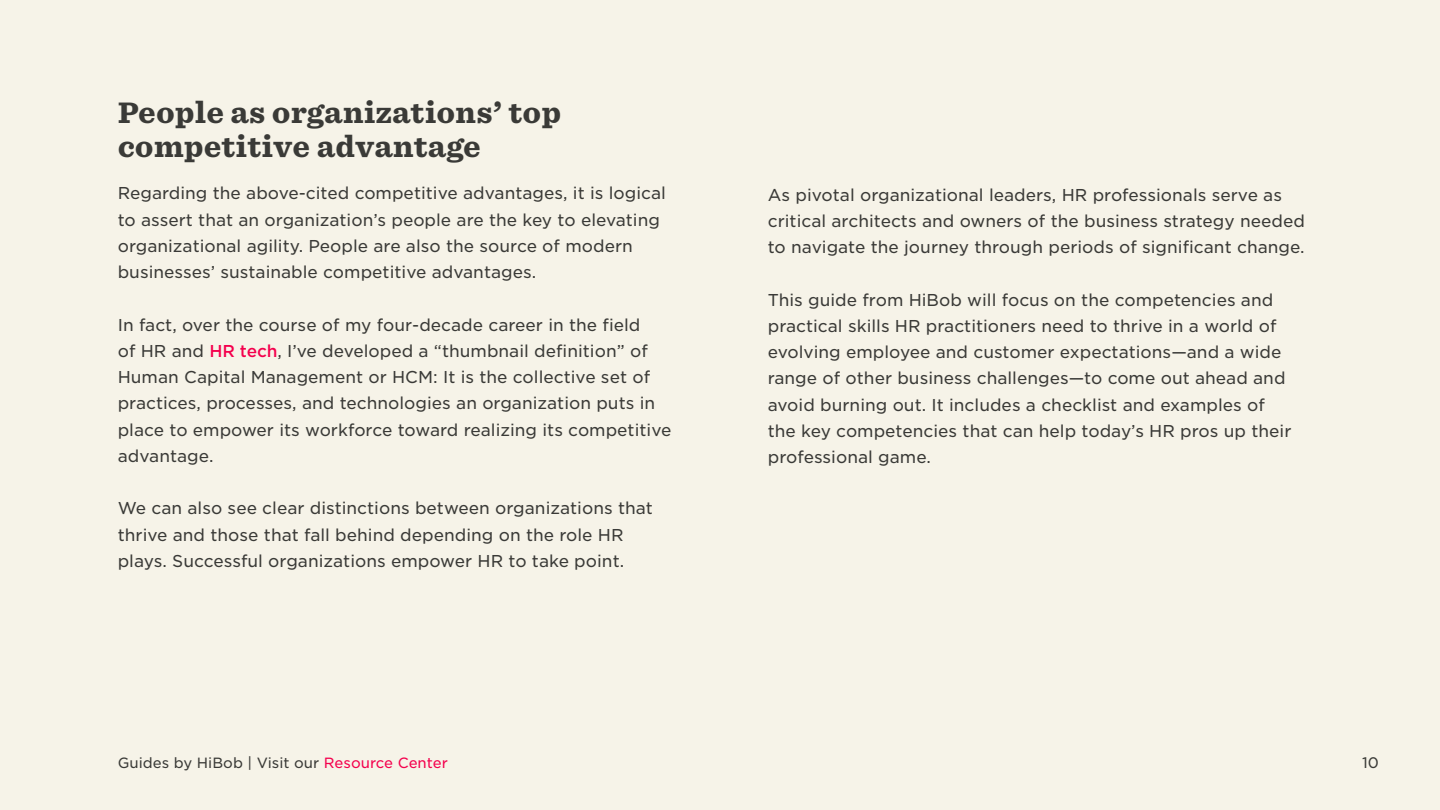
<style>
.page{position:relative;width:1440px;height:810px;background:#f6f3e8}
.page>*{position:absolute;margin:0;border:0;box-sizing:border-box;transform-origin:0 0}
.H2_Sub_title{font:900 28.5px/34.2px "Sentinel S Sm";color:#3a3a37}
.Body_text{font:16.5px/26.2px "Gotham S Sm";color:#3a3a37}
.t1{font:14.7px "Gotham S Sm";color:#3a3a37}
.t2{font:14.25px "Gotham S Sm";color:#3a3a37}
.s1{font-weight:500;color:#f4004d}
.s2{color:#f4004d}
</style>
<div class="page">
<h2 class="H2_Sub_title" style="left:118px;top:96px;width:445px">People as organizations’ top competitive advantage</h2>
<p class="Body_text" style="left:118px;top:180px;width:550px">Regarding the above-cited competitive advantages, it is logical to assert that an organization s’ people are the key to elevating organizational agility. People are also the source of modern businesses’ sustainable competitive advantages.</p>
<p class="Body_text" style="left:118px;top:311px;width:555px">In fact, over the course of my four-decade career in the field<br>of HR and <span class="s1">HR tech</span> ’I, ve developed a “thumbnail definition” of Human Capital Management or HCM: It is the collective set of practices, processes, and technologies an organization puts in place to empower its workforce toward realizing its competitive advantage.</p>
<p class="Body_text" style="left:118px;top:495px;width:537px">We can also see clear distinctions between organizations that thrive and those that fall behind depending on the role HR plays. Successful organizations empower HR to take point.</p>
<p class="t2" style="left:118px;top:753px;width:332px">Guides by HiBob | Visit our <span class="s2">Resource Center</span></p>
<p class="Body_text" style="left:768px;top:181px;width:539px">As pivotal organizational leaders, HR professionals serve as critical architects and owners of the business strategy needed to navigate the journey through periods of significant change.</p>
<p class="Body_text" style="left:768px;top:286px;width:525px">This guide from HiBob will focus on the competencies and practical skills HR practitioners need to thrive in a world of evolving employee and customer expectations—and a wide range of other business challenges—to come out ahead and avoid burning out. It includes a checklist and examples of the key competencies that can help today s’ HR pros up their professional game.</p>
<p class="t1" style="left:1362px;top:753px;width:18px">10</p>
</div>
